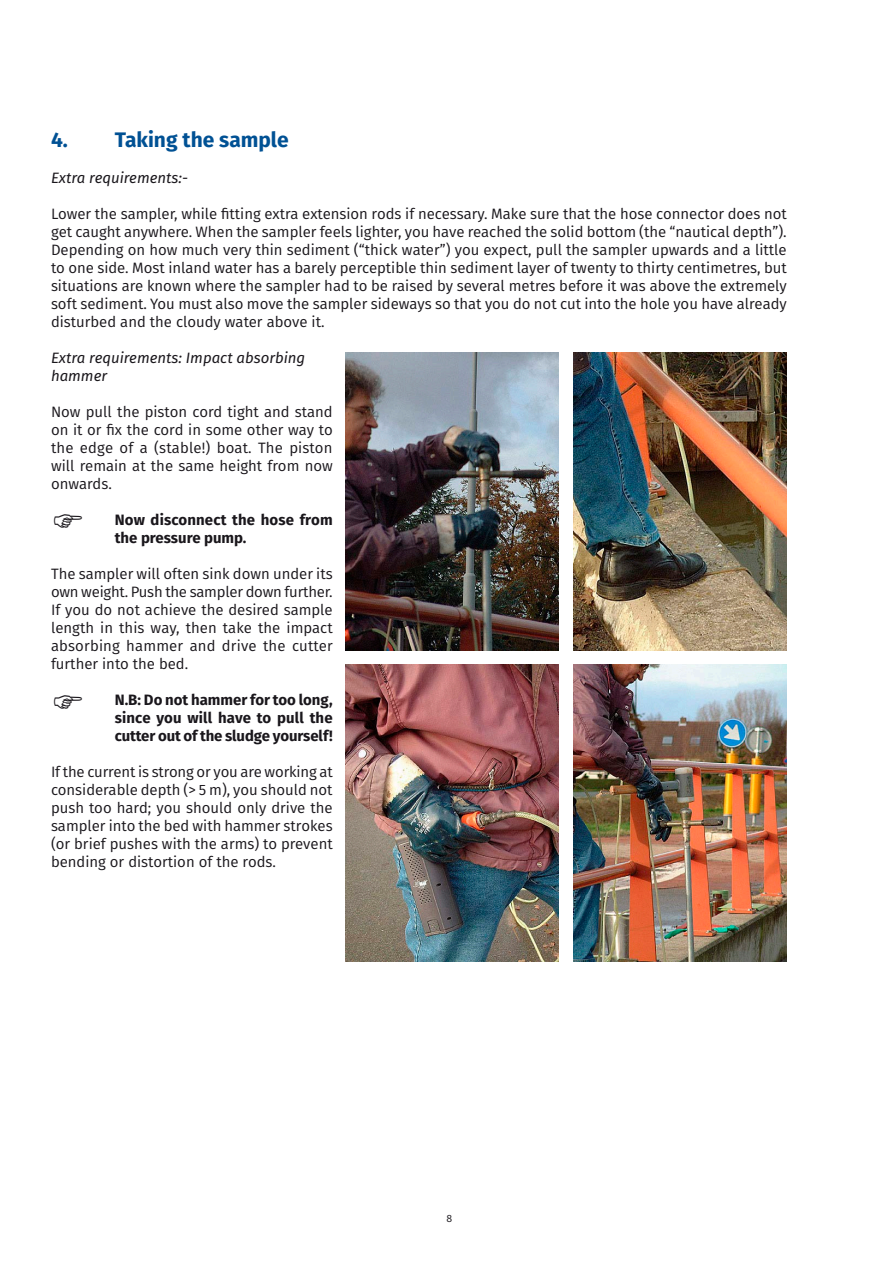
<style>
.page{position:relative;width:893px;height:1263px;background:#fff}
.page>*{position:absolute;margin:0;border:0;box-sizing:border-box;transform-origin:0 0}
.hoofdstuk{font:700 21px "Fira Sans";color:#005194}
.Hoofdtekst{font:15px/18px "Fira Sans";color:#1a171c;text-align:justify}
.Inspring_Vet{font:700 15px/18px "Fira Sans";color:#1a171c}
.Hoofdtekst-2{font:italic 15px/18px "Fira Sans";color:#1a171c}
.t1{font:10.5px "Fira Sans";color:#1a171c}
</style>
<div class="page">
<img style="left:345px;top:353px;width:213px;height:297px">
<img style="left:574px;top:353px;width:213px;height:297px">
<img style="left:345px;top:664px;width:213px;height:298px">
<img style="left:574px;top:664px;width:213px;height:298px">
<p class="hoofdstuk" style="left:51px;top:122px;width:239px">4. Taking the sample</p>
<p class="Hoofdtekst-2" style="left:51px;top:169px;width:138px">Extra requirements:-</p>
<p class="Hoofdtekst" style="left:51px;top:205px;width:737px">Lower the sampler, while fitting extra extension rods if necessary. Make sure that the hose connector does not get caught anywhere. When the sampler feels lighter, you have reached the solid bottom (the “nautical depth”).<br>Depending on how much very thin sediment (“thick water”) you expect, pull the sampler upwards and a little to one side. Most inland water has a barely perceptible thin sediment layer of twenty to thirty centimetres, but situations are known where the sampler had to be raised by several metres before it was above the extremely soft sediment. You must also move the sampler sideways so that you do not cut into the hole you have already disturbed and the cloudy water above it.</p>
<p class="Hoofdtekst-2" style="left:51px;top:349px;width:256px">Extra requirements: Impact absorbing hammer</p>
<p class="Hoofdtekst" style="left:51px;top:403px;width:283px">Now pull the piston cord tight and stand on it or fix the cord in some other way to the edge of a (stable!) boat. The piston will remain at the same height from now onwards.</p>
<p class="Inspring_Vet" style="left:115px;top:510px;width:219px">Now disconnect the hose from the pressure pump.</p>
<p class="Hoofdtekst" style="left:51px;top:565px;width:283px">The sampler will often sink down under its own weight. Push the sampler down further.<br>If you do not achieve the desired sample length in this way, then take the impact absorbing hammer and drive the cutter further into the bed.</p>
<p class="Inspring_Vet" style="left:115px;top:690px;width:220px;text-align:justify">N.B: Do not hammer for too long, since you will have to pull the cutter out of the sludge yourself!</p>
<p class="Hoofdtekst" style="left:51px;top:763px;width:283px">If the current is strong or you are working at considerable depth (&gt; 5 m), you should not push too hard; you should only drive the sampler into the bed with hammer strokes (or brief pushes with the arms) to prevent bending or distortion of the rods.</p>
<p class="t1" style="left:446px;top:1210px;width:7px">8</p>
</div>
